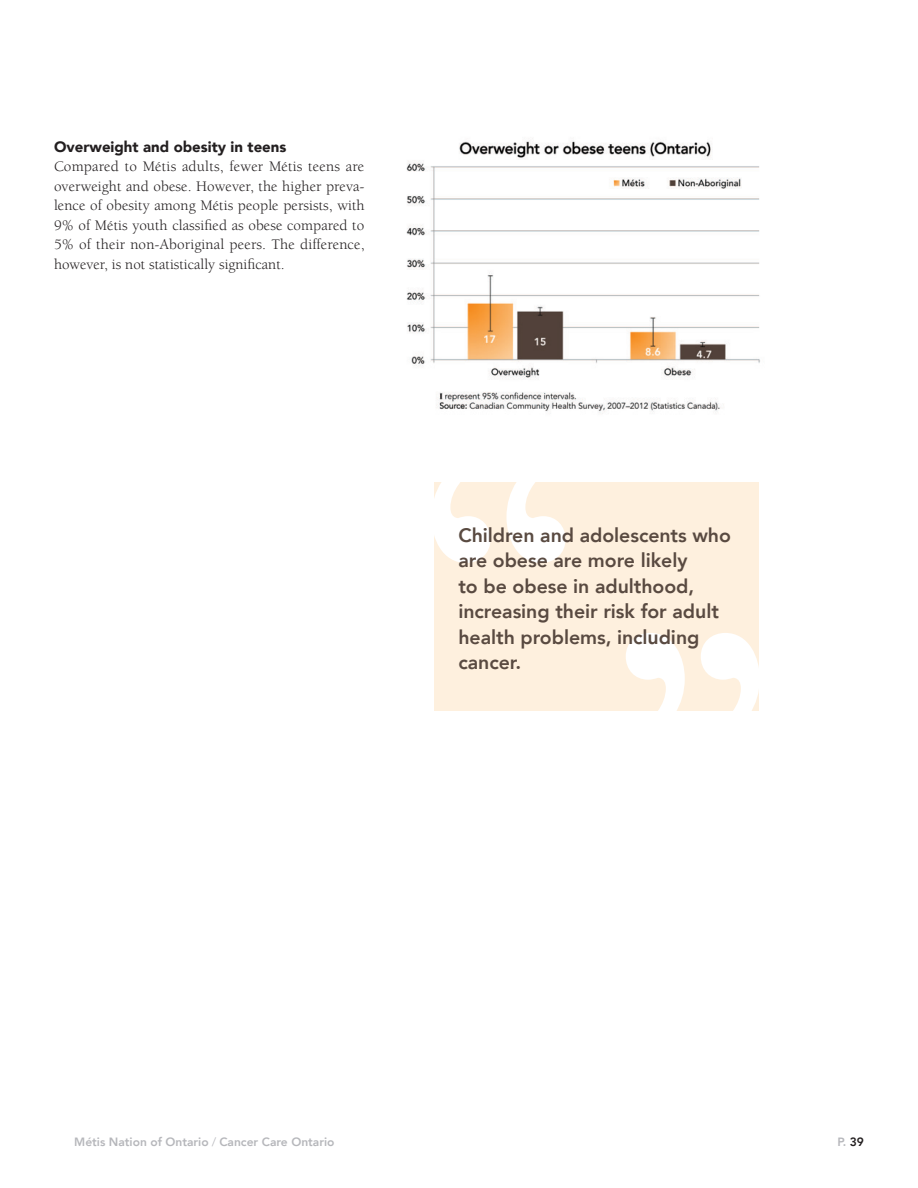
<style>
.page{position:relative;width:918px;height:1188px;background:#fff}
.page>*{position:absolute;margin:0;border:0;box-sizing:border-box;transform-origin:0 0}
.t1{font:800 19.5px/25.5px "Avenir";letter-spacing:-.005em;color:#594a41}
.t2{font:15px/19.5px "Berkeley";color:#231f20;text-align:justify}
.t3{font:900 15px "Avenir";color:#231f20}
.t4{font:800 12px "Avenir";color:#b6b7bb}
.s1{font-weight:300}
.s2{color:#231f20}
</style>
<div class="page">
<img style="left:406px;top:138px;width:354px;height:276px">
<div style="left:434px;top:483px;width:325px;height:228px;background:#fef0de"></div>
<svg style="left:434px;top:482px;width:132px;height:81px"></svg>
<svg style="left:626px;top:633px;width:133px;height:78px"></svg>
<p class="t3" style="left:54px;top:133px;width:234px">Overweight and obesity in teens</p>
<p class="t2" style="left:54px;top:157px;width:312px">Compared to Métis adults, fewer Métis teens are overweight and obese. However, the higher preva&shy;lence of obesity among Métis people persists, with 9% of Métis youth classified as obese compared to 5% of their non-Aboriginal peers. The difference, however, is not statistically significant.</p>
<h1 class="t1" style="left:458px;top:521px;width:274px">Children and adolescents who are obese are more likely<br>to be obese in adulthood, increasing their risk for adult health problems, including cancer.</h1>
<p class="t4" style="left:74px;top:1131px;width:262px">Métis Nation of Ontario <span class="s1">/</span> Cancer Care Ontario</p>
<p class="t4" style="left:837px;top:1131px;width:28px">P. <span class="s2">39</span></p>
</div>
